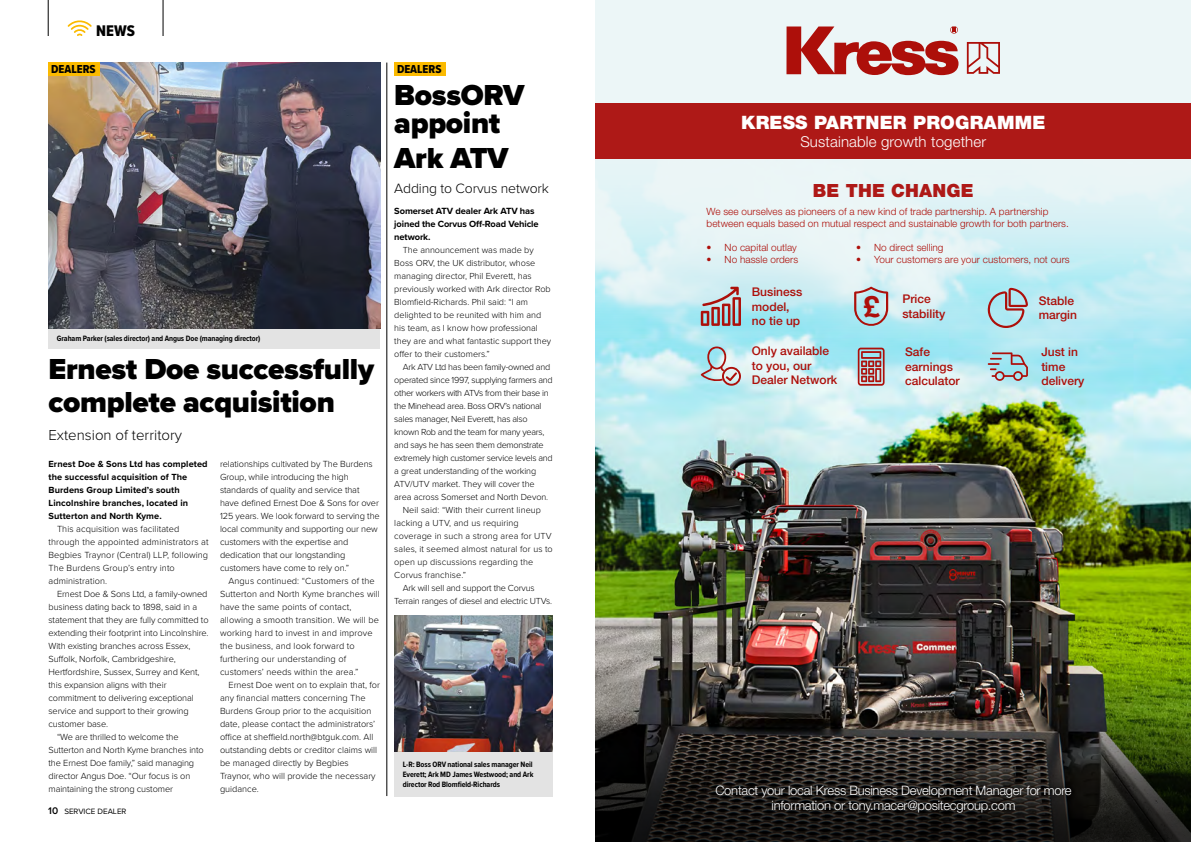
<style>
.page{position:relative;width:1191px;height:842px;background:#fff}
.page>*{position:absolute;margin:0;border:0;box-sizing:border-box;transform-origin:0 0}
.t1{font:900 30px/33.2px "Proxima Nova";letter-spacing:-.01em;color:#000}
.t2{font:700 29px "Helvetica Neue LT Std";color:#ad0f0a}
.t3{font:900 18.5px "Helvetica Neue LT Std";letter-spacing:.01em;color:#fff}
.t4{font:900 18.2px "Helvetica Neue LT Std";letter-spacing:.01em;color:#ae1917}
.t5{font:16px "Proxima Nova Cond Extrabld";color:#000}
.t6{font:300 15px "Helvetica Neue LT Std";letter-spacing:.01em;color:#fff}
.t7{font:300 15px "Proxima Nova";color:#000}
.t8{font:300 14px "Proxima Nova";letter-spacing:-.01em;color:#000}
.t9{font:300 13px/15.6px "Helvetica Neue LT Std";letter-spacing:-.02em;color:#fff;text-align:center}
.t10{font:500 12px/14.4px "Helvetica Neue LT Std";color:#ad0f0a}
.t11{font:12px "Proxima Nova Cond Extrabld";color:#000}
.t12{font:300 10px/12px "Helvetica Neue LT Std";letter-spacing:.005em;color:#ad0f0a}
.t13{font:700 9.3px/13px "Proxima Nova";letter-spacing:-.01em;color:#000}
.t14{font:300 9.2px/13px "Proxima Nova";letter-spacing:-.01em;color:#000}
.t15{font:300 9.2px/13px "Proxima Nova";letter-spacing:.01em;color:#000}
.t16{font:700 9.2px/13px "Proxima Nova";letter-spacing:.01em;color:#000}
.t17{font:300 9.1px/13px "Proxima Nova";letter-spacing:-.01em;color:#000}
.t18{font:300 9.1px "Proxima Nova";letter-spacing:-.03em;color:#000}
.t19{font:300 9.1px "Proxima Nova";letter-spacing:.01em;color:#000}
.t20{font:700 8px/10px "Proxima Nova Cond";letter-spacing:-.01em;color:#000;text-align:justify}
.t21{font:8px "Proxima Nova";color:#000}
.s1{font-weight:600;font-size:10px}
</style>
<div class="page">
<hr style="left:48px;top:0;width:1px;height:36px;background:#000">
<hr style="left:163px;top:0;width:1px;height:36px;background:#000">
<svg style="left:68px;top:20px;width:24px;height:16px"></svg>
<hr style="left:386px;top:63px;width:1px;height:733px;background:#000">
<img style="left:49px;top:63px;width:331px;height:266px">
<img style="left:394px;top:616px;width:159px;height:136px">
<div style="left:48px;top:63px;width:51px;height:13px;background:#fbba00"></div>
<div style="left:394px;top:63px;width:51px;height:13px;background:#fbba00"></div>
<div style="left:48px;top:329px;width:332px;height:20px;background:#e3e3e3"></div>
<div style="left:394px;top:752px;width:159px;height:45px;background:#e3e3e3"></div>
<img style="left:595px;top:388px;width:596px;height:326px">
<svg style="left:595px;top:714px;width:596px;height:128px;background:#27261e"></svg>
<svg style="left:595px;top:0;width:596px;height:388px;background:#d6f0f4"></svg>
<div style="left:595px;top:103px;width:596px;height:55px;background:#ae1917"></div>
<svg style="left:786px;top:26px;width:172px;height:49px;background:#ca7a78"></svg>
<svg style="left:967px;top:42px;width:33px;height:32px"></svg>
<svg style="left:711px;top:780px;width:365px;height:38px;background:#1c1917"></svg>
<svg style="left:701px;top:287px;width:40px;height:39px;background:#b39396"></svg>
<svg style="left:854px;top:287px;width:34px;height:40px"></svg>
<svg style="left:987px;top:288px;width:41px;height:40px;background:#aeb6bc"></svg>
<svg style="left:700px;top:346px;width:41px;height:40px;background:#bac2c6"></svg>
<svg style="left:857px;top:348px;width:27px;height:38px"></svg>
<svg style="left:987px;top:352px;width:41px;height:29px"></svg>
<h3 class="t5" style="left:96px;top:19px;width:40px">NEWS</h3>
<h3 class="t11" style="left:51px;top:60px;width:46px">DEALERS</h3>
<h3 class="t11" style="left:397px;top:60px;width:46px">DEALERS</h3>
<p class="t20" style="left:57px;top:333px;width:205px">Graham Parker (sales director) and Angus Doe (managing director)</p>
<h1 class="t1" style="left:49px;top:352px;width:327px">Ernest Doe successfully complete acquisition</h1>
<h3 class="t7" style="left:49px;top:424px;width:135px">Extension of territory</h3>
<p class="t16" style="left:49px;top:457px;width:161px">Ernest Doe &amp; Sons Ltd has completed the successful acquisition of The<br>Burdens Group Limited’s south<br>Lincolnshire branches, located in<br>Sutterton and North Kyme.</p>
<p class="t15" style="left:49px;top:521px;width:161px;text-indent:9px">This acquisition was facilitated through the appointed administrators at Begbies Traynor (Central) LLP, following The Burdens Group’s entry into administration.</p>
<p class="t14" style="left:57px;top:586px;width:152px">Ernest Doe &amp; Sons Ltd, a family-owned</p>
<p class="t14" style="left:49px;top:599px;width:150px">business dating back to 1898, said in a</p>
<p class="t14" style="left:49px;top:612px;width:162px">statement that they are fully committed to</p>
<p class="t14" style="left:49px;top:625px;width:162px">extending their footprint into Lincolnshire.</p>
<p class="t14" style="left:49px;top:638px;width:143px">With existing branches across Essex,</p>
<p class="t14" style="left:49px;top:651px;width:129px">Suffolk, Norfolk, Cambridgeshire,</p>
<p class="t14" style="left:49px;top:664px;width:152px">Hertfordshire, Sussex, Surrey and Kent,</p>
<p class="t14" style="left:49px;top:677px;width:120px">this expansion aligns with their</p>
<p class="t14" style="left:49px;top:690px;width:147px">commitment to delivering exceptional</p>
<p class="t14" style="left:49px;top:703px;width:142px">service and support to their growing</p>
<p class="t14" style="left:49px;top:716px;width:61px">customer base.</p>
<p class="t14" style="left:57px;top:729px;width:123px">“We are thrilled to welcome the</p>
<p class="t14" style="left:49px;top:742px;width:157px">Sutterton and North Kyme branches into</p>
<p class="t14" style="left:49px;top:755px;width:147px">the Ernest Doe family,” said managing</p>
<p class="t14" style="left:49px;top:768px;width:143px">director Angus Doe. “Our focus is on</p>
<p class="t14" style="left:49px;top:781px;width:126px">maintaining the strong customer</p>
<p class="t21" style="left:48px;top:805px;width:80px"><span class="s1">10</span> SERVICE DEALER</p>
<p class="t14" style="left:220px;top:456px;width:161px">relationships cultivated by The Burdens Group, while introducing the high standards of quality and service that have defined Ernest Doe &amp; Sons for over 125 years. We look forward to serving the local community and supporting our new customers with the expertise and dedication that our longstanding customers have come to rely on.”</p>
<p class="t15" style="left:220px;top:573px;width:161px;text-indent:9px">Angus continued: “Customers of the Sutterton and North Kyme branches will have the same points of contact, allowing a smooth transition. We will be working hard to invest in and improve the business, and look forward to furthering our understanding of customers’ needs within the area.”</p>
<p class="t14" style="left:220px;top:677px;width:162px;text-indent:9px">Ernest Doe went on to explain that, for any financial matters concerning The Burdens Group prior to the acquisition date, please contact the administrators’ office at sheffield.north@btguk.com. All outstanding debts or creditor claims will be managed directly by Begbies Traynor, who will provide the necessary guidance.</p>
<h1 class="t1" style="left:394px;top:81px;width:132px;line-height:28.2px">BossORV appoint</h1>
<h1 class="t1" style="left:394px;top:141px;width:116px">Ark ATV</h1>
<h3 class="t8" style="left:394px;top:178px;width:156px">Adding to Corvus network</h3>
<p class="t13" style="left:394px;top:204px;width:146px">Somerset ATV dealer Ark ATV has joined the Corvus Off-Road Vehicle network.</p>
<p class="t17" style="left:394px;top:243px;width:158px;text-indent:8px">The announcement was made by Boss ORV, the UK distributor, whose managing director, Phil Everett, has previously worked with Ark director Rob Blomfield-Richards. Phil said: “I am delighted to be reunited with him and his team, as I know how professional they are and what fantastic support they offer to their customers.”</p>
<p class="t18" style="left:403px;top:360px;width:149px">Ark ATV Ltd has been family-owned and</p>
<p class="t18" style="left:394px;top:373px;width:160px">operated since 1997, supplying farmers and</p>
<p class="t18" style="left:394px;top:386px;width:156px">other workers with ATVs from their base in</p>
<p class="t18" style="left:394px;top:399px;width:149px">the Minehead area. Boss ORV’s national</p>
<p class="t18" style="left:394px;top:412px;width:135px">sales manager, Neil Everett, has also</p>
<p class="t18" style="left:394px;top:425px;width:152px">known Rob and the team for many years,</p>
<p class="t18" style="left:394px;top:438px;width:151px">and says he has seen them demonstrate</p>
<p class="t18" style="left:394px;top:451px;width:160px">extremely high customer service levels and</p>
<p class="t17" style="left:394px;top:464px;width:143px">a great understanding of the working</p>
<p class="t17" style="left:394px;top:477px;width:142px">ATV/UTV market. They will cover the</p>
<p class="t17" style="left:394px;top:490px;width:155px">area across Somerset and North Devon.</p>
<p class="t19" style="left:403px;top:503px;width:140px">Neil said: “With their current lineup</p>
<p class="t19" style="left:394px;top:516px;width:126px">lacking a UTV, and us requiring</p>
<p class="t19" style="left:394px;top:529px;width:159px">coverage in such a strong area for UTV</p>
<p class="t19" style="left:394px;top:542px;width:160px">sales, it seemed almost natural for us to</p>
<p class="t19" style="left:394px;top:555px;width:140px">open up discussions regarding the</p>
<p class="t19" style="left:394px;top:568px;width:73px">Corvus franchise.”</p>
<p class="t17" style="left:403px;top:581px;width:133px">Ark will sell and support the Corvus</p>
<p class="t17" style="left:394px;top:594px;width:159px">Terrain ranges of diesel and electric UTVs.</p>
<p class="t20" style="left:403px;top:759px;width:132px">L-R: Boss ORV national sales manager Neil Everett; Ark MD James Westwood; and Ark director Rod Blomfield-Richards</p>
<h3 class="t3" style="left:741px;top:111px;width:306px">KRESS PARTNER PROGRAMME</h3>
<h3 class="t6" style="left:800px;top:132px;width:187px">Sustainable growth together</h3>
<h3 class="t4" style="left:812px;top:180px;width:162px">BE THE CHANGE</h3>
<p class="t12" style="left:706px;top:205px;width:364px">We see ourselves as pioneers of a new kind of trade partnership. A partnership between equals based on mutual respect and sustainable growth for both partners.</p>
<p class="t12" style="left:706px;top:241px;width:92px">• No capital outlay</p>
<p class="t12" style="left:706px;top:253px;width:93px">• No hassle orders</p>
<p class="t12" style="left:856px;top:241px;width:89px">• No direct selling</p>
<p class="t12" style="left:856px;top:253px;width:215px">• Your customers are your customers, not ours</p>
<h3 class="t10" style="left:752px;top:285px;width:52px">Business model, no tie up</h3>
<h3 class="t10" style="left:902px;top:291px;width:45px">Price stability</h3>
<h3 class="t10" style="left:1038px;top:293px;width:40px">Stable margin</h3>
<h3 class="t10" style="left:752px;top:343px;width:87px">Only available to you, our<br>Dealer Network</h3>
<h3 class="t10" style="left:905px;top:345px;width:56px">Safe earnings calculator</h3>
<h3 class="t10" style="left:1041px;top:345px;width:45px">Just in time delivery</h3>
<h2 class="t2" style="left:863px;top:289px;width:18px">£</h2>
<h3 class="t9" style="left:715px;top:782px;width:358px">Contact your local Kress Business Development Manager for more information or tony.macer@positecgroup.com</h3>
</div>
